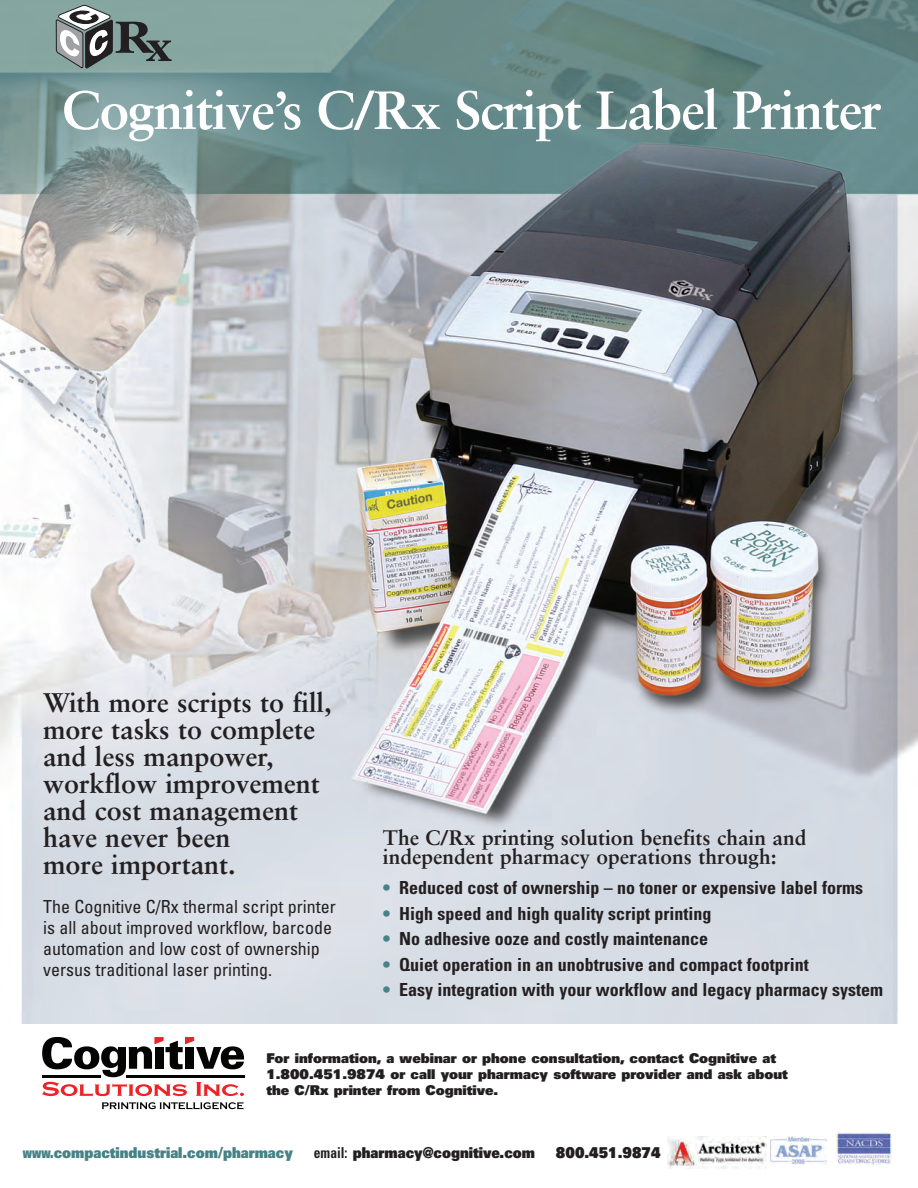
<style>
.page{position:relative;width:918px;height:1188px;background:#fff}
.page>*{position:absolute;margin:0;border:0;box-sizing:border-box;transform-origin:0 0}
.t1{font:700 54px "Sabon";letter-spacing:-.03em;color:#fff}
.t2{font:700 27px/27px "Sabon";color:#231f20}
.t3{font:700 21px/19.5px "Sabon";color:#231f20}
.t4{font:700 condensed 18px "Univers";color:#231f20}
.t5{font:condensed 18px/21px "Univers";color:#231f20}
.t6{font:900 15px "Univers";color:#231f20;scale:.9 1}
.t7{font:900 15px "Univers";color:#478287;scale:.66 1}
.t8{font:900 13.5px/16.2px "Univers";color:#231f20}
.s1{color:#478287}
.s2{font-weight:700;font-stretch:condensed}
</style>
<div class="page">
<img style="left:0;top:0;width:918px;height:1023px">
<svg style="left:102px;top:1102px;width:142px;height:7px"></svg>
<svg style="left:42px;top:1037px;width:202px;height:59px"></svg>
<hr style="left:126px;top:1075px;width:118px;height:2px;background:#040503">
<hr style="left:42px;top:1075px;width:59px;height:2px;background:#040503">
<img style="left:770px;top:1136px;width:57px;height:28px">
<img style="left:837px;top:1133px;width:54px;height:31px">
<img style="left:667px;top:1137px;width:100px;height:31px">
<svg style="left:56px;top:5px;width:116px;height:63px;background:#7b8b89"></svg>
<h1 class="t1" style="left:62px;top:88px;width:821px">Cognitive’s C/Rx Script Label Printer</h1>
<h2 class="t2" style="left:43px;top:691px;width:290px">With more scripts to fill, more tasks to complete and less manpower, workflow improvement and cost management have never been<br>more important.</h2>
<p class="t5" style="left:43px;top:897px;width:294px">The Cognitive C/Rx thermal script printer is all about improved workflow, barcode automation and low cost of ownership versus traditional laser printing.</p>
<p class="t3" style="left:383px;top:830px;width:425px">The C/Rx printing solution benefits chain and independent pharmacy operations through:</p>
<p class="t4" style="left:383px;top:881px;width:482px"><span class="s1">•</span> Reduced cost of ownership – no toner or expensive label forms</p>
<p class="t4" style="left:383px;top:907px;width:330px"><span class="s1">•</span> High speed and high quality script printing</p>
<p class="t4" style="left:383px;top:932px;width:327px"><span class="s1">•</span> No adhesive ooze and costly maintenance</p>
<p class="t4" style="left:383px;top:958px;width:428px"><span class="s1">•</span> Quiet operation in an unobtrusive and compact footprint</p>
<p class="t4" style="left:383px;top:983px;width:502px"><span class="s1">•</span> Easy integration with your workflow and legacy pharmacy system</p>
<p class="t8" style="left:266px;top:1051px;width:523px">For information, a webinar or phone consultation, contact Cognitive at<br>1.800.451.9874 or call your pharmacy software provider and ask about the C/Rx printer from Cognitive.</p>
<p class="t7" style="left:23px;top:1147px;width:411px">www.compactindustrial.com/pharmacy</p>
<p class="t6" style="left:314px;top:1147px;width:247px"><span class="s2">email:</span> pharmacy@cognitive.com</p>
<p class="t6" style="left:556px;top:1147px;width:118px">800.451.9874</p>
</div>
